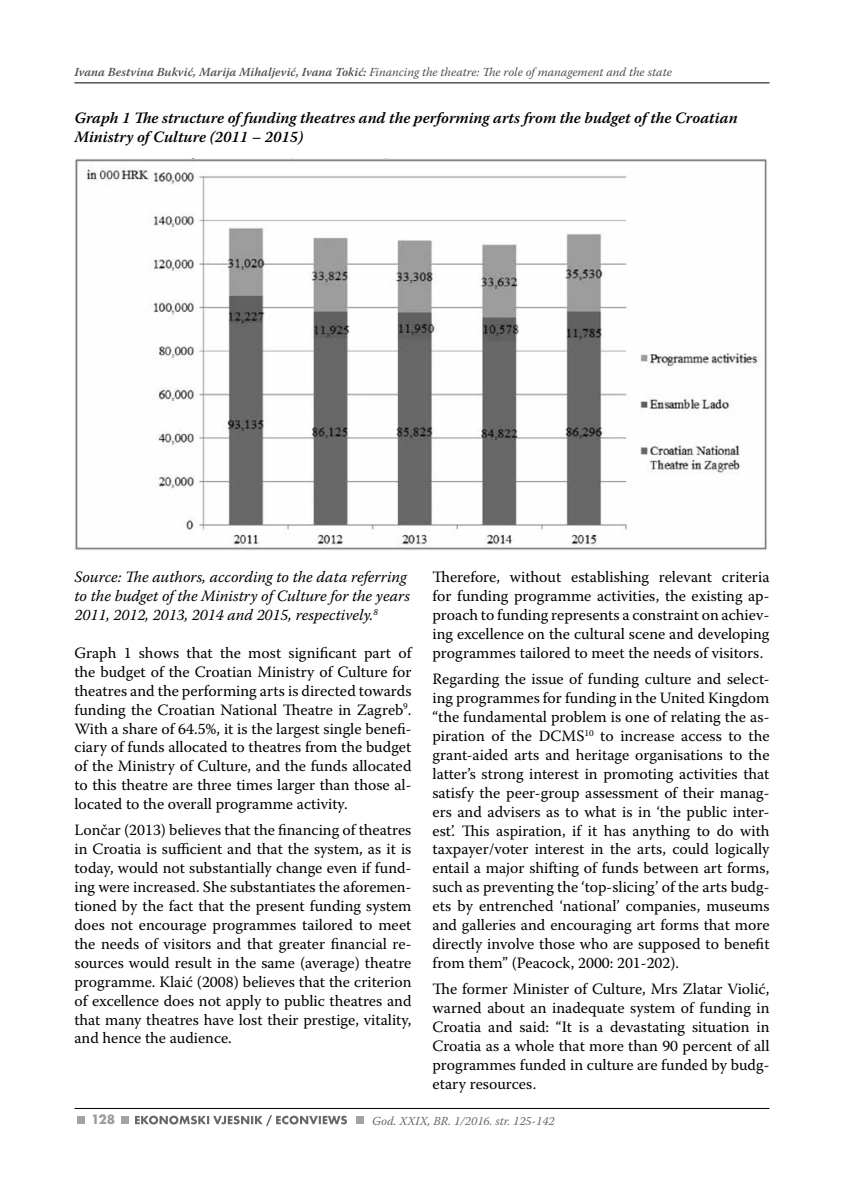
<style>
.page{position:relative;width:844px;height:1191px;background:#fff}
.page>*{position:absolute;margin:0;border:0;box-sizing:border-box;transform-origin:0 0}
.t1{font:15.75px/18.9px "Warnock Pro";color:#000;text-align:justify}
.t2{font:italic 15.75px/18.9px "Warnock Pro";color:#000}
.t3{font:italic 600 15.75px/18.9px "Warnock Pro";color:#000}
.t4{font:700 14px "Futura TOT";color:#9c9ca0}
.t5{font:italic 12.25px "Warnock Pro";color:#504f53}
.t6{font:italic 12.25px "Warnock Pro";color:#68676c}
.s1{font-weight:600}
</style>
<div class="page">
<hr style="left:74px;top:83px;width:695px;height:1px;background:#000">
<hr style="left:74px;top:1108px;width:695px;height:1px;background:#000">
<div style="left:121px;top:1115px;width:7px;height:8px;background:#a3a3a7"></div>
<div style="left:356px;top:1115px;width:8px;height:8px;background:#a3a3a7"></div>
<div style="left:77px;top:1115px;width:8px;height:8px;background:#a3a3a7"></div>
<svg style="left:135px;top:1115px;width:212px;height:11px"></svg>
<img style="left:74px;top:159px;width:693px;height:391px">
<p class="t5" style="left:74px;top:64px;width:598px"><span class="s1">Ivana Bestvina Bukvić, Marija Mihaljević, Ivana Tokić:</span> Financing the theatre: The role of management and the state</p>
<p class="t3" style="left:74px;top:108px;width:664px">Graph 1 The structure of funding theatres and the performing arts from the budget of the Croatian<br>Ministry of Culture (2011 – 2015)</p>
<p class="t2" style="left:74px;top:567px;width:337px">Source: The authors, according to the data referring to the budget of the Ministry of Culture for the years<br>2011, 2012, 2013, 2014 and 2015, respectively.<sup>8</sup></p>
<p class="t1" style="left:74px;top:643px;width:338px">Graph 1 shows that the most significant part of the budget of the Croatian Ministry of Culture for theatres and the performing arts is directed towards funding the Croatian National Theatre in Zagreb<sup>9</sup>.<br>With a share of 64.5%, it is the largest single benefi&shy;ciary of funds allocated to theatres from the budget of the Ministry of Culture, and the funds allocated to this theatre are three times larger than those al&shy;located to the overall programme activity.</p>
<p class="t1" style="left:74px;top:820px;width:338px">Lončar (2013) believes that the financing of theatres in Croatia is sufficient and that the system, as it is today, would not substantially change even if fund&shy;ing were increased. She substantiates the aforemen&shy;tioned by the fact that the present funding system does not encourage programmes tailored to meet the needs of visitors and that greater financial re&shy;sources would result in the same (average) theatre programme. Klaić (2008) believes that the criterion of excellence does not apply to public theatres and that many theatres have lost their prestige, vitality, and hence the audience.</p>
<p class="t1" style="left:432px;top:567px;width:338px">Therefore, without establishing relevant criteria for funding programme activities, the existing ap&shy;proach to funding represents a constraint on achiev&shy;ing excellence on the cultural scene and developing programmes tailored to meet the needs of visitors.</p>
<p class="t1" style="left:432px;top:669px;width:338px">Regarding the issue of funding culture and select&shy;ing programmes for funding in the United Kingdom “the fundamental problem is one of relating the as&shy;piration of the DCMS<sup>10</sup> to increase access to the grant-aided arts and heritage organisations to the latter’s strong interest in promoting activities that satisfy the peer-group assessment of their manag&shy;ers and advisers as to what is in ‘the public inter&shy;est’. This aspiration, if it has anything to do with taxpayer/voter interest in the arts, could logically entail a major shifting of funds between art forms, such as preventing the ‘top-slicing’ of the arts budg&shy;ets by entrenched ‘national’ companies, museums and galleries and encouraging art forms that more directly involve those who are supposed to benefit from them” (Peacock, 2000: 201-202).</p>
<p class="t1" style="left:432px;top:979px;width:338px">The former Minister of Culture, Mrs Zlatar Violić, warned about an inadequate system of funding in Croatia and said: “It is a devastating situation in Croatia as a whole that more than 90 percent of all programmes funded in culture are funded by budg&shy;etary resources.</p>
<p class="t4" style="left:91px;top:1111px;width:26px">128</p>
<p class="t6" style="left:372px;top:1113px;width:184px">God. XXIX, BR. 1/2016. str. 125-142</p>
</div>
